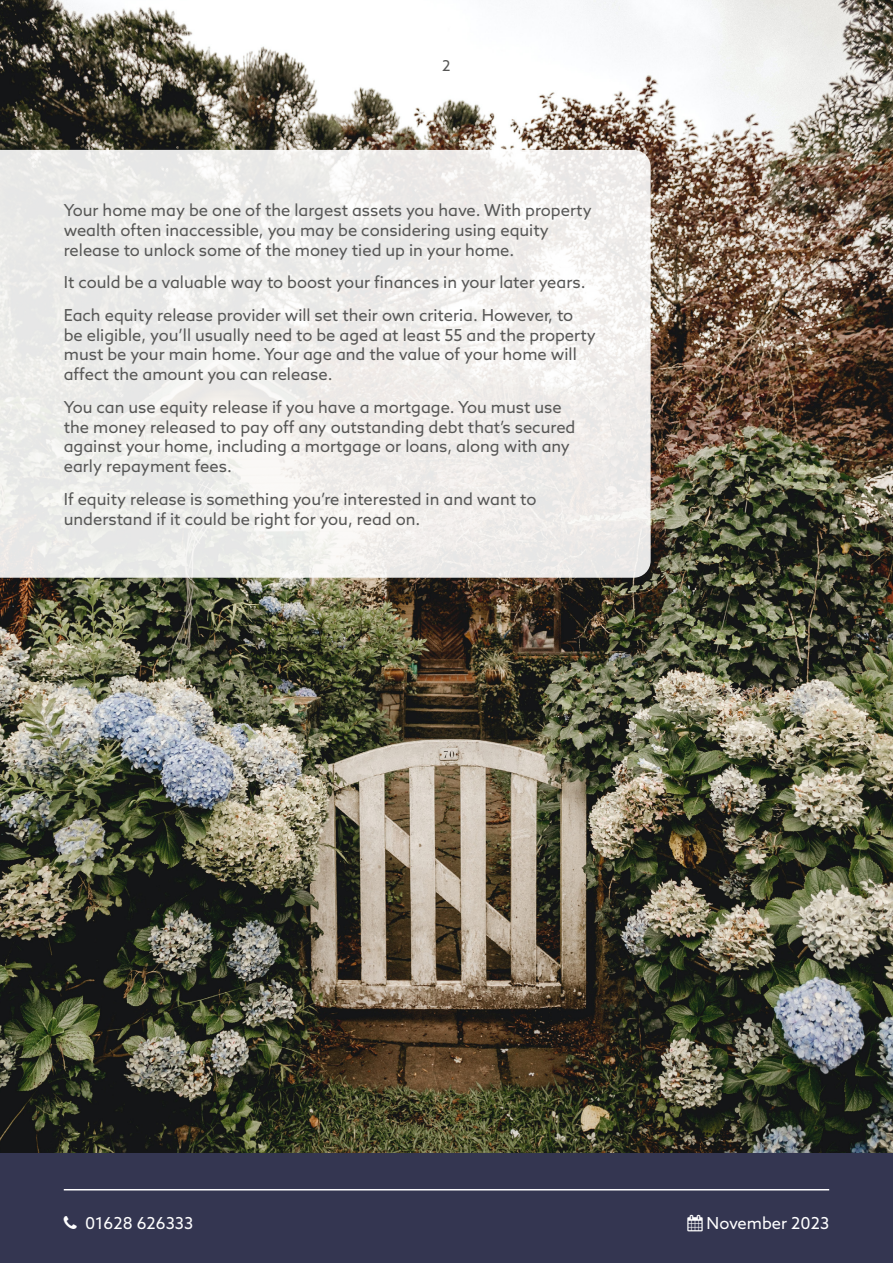
<style>
.page{position:relative;width:893px;height:1263px;background:#fff}
.page>*{position:absolute;margin:0;border:0;box-sizing:border-box;transform-origin:0 0}
.t1{font:16.5px/19.8px "Azo Sans";color:#575756}
.t2{font:16.5px "Azo Sans";color:#fff}
.t3{font:15px "Azo Sans";color:#575756}
</style>
<div class="page">
<img style="left:0;top:0;width:893px;height:1153px">
<div style="left:0;top:1153px;width:893px;height:110px;background:#343651"></div>
<hr style="left:64px;top:1189px;width:765px;height:1px;background:#fff">
<svg style="left:0;top:150px;width:651px;height:428px;fill:#eeece9"></svg>
<p class="t3" style="left:442px;top:56px;width:10px">2</p>
<p class="t1" style="left:64px;top:200px;width:529px">Your home may be one of the largest assets you have. With property wealth often inaccessible, you may be considering using equity release to unlock some of the money tied up in your home.</p>
<p class="t1" style="left:64px;top:266px;width:523px;line-height:32.5px">It could be a valuable way to boost your finances in your later years.<br>Each equity release provider will set their own criteria. However, to</p>
<p class="t1" style="left:64px;top:325px;width:534px">be eligible, you’ll usually need to be aged at least 55 and the property must be your main home. Your age and the value of your home will affect the amount you can release.</p>
<p class="t1" style="left:64px;top:397px;width:513px">You can use equity release if you have a mortgage. You must use the money released to pay off any outstanding debt that’s secured against your home, including a mortgage or loans, along with any early repayment fees.</p>
<p class="t1" style="left:64px;top:489px;width:474px">If equity release is something you’re interested in and want to understand if it could be right for you, read on.</p>
<p class="t2" style="left:85px;top:1212px;width:110px">01628 626333</p>
<p class="t2" style="left:687px;top:1212px;width:143px">▲ November 2023</p>
</div>
